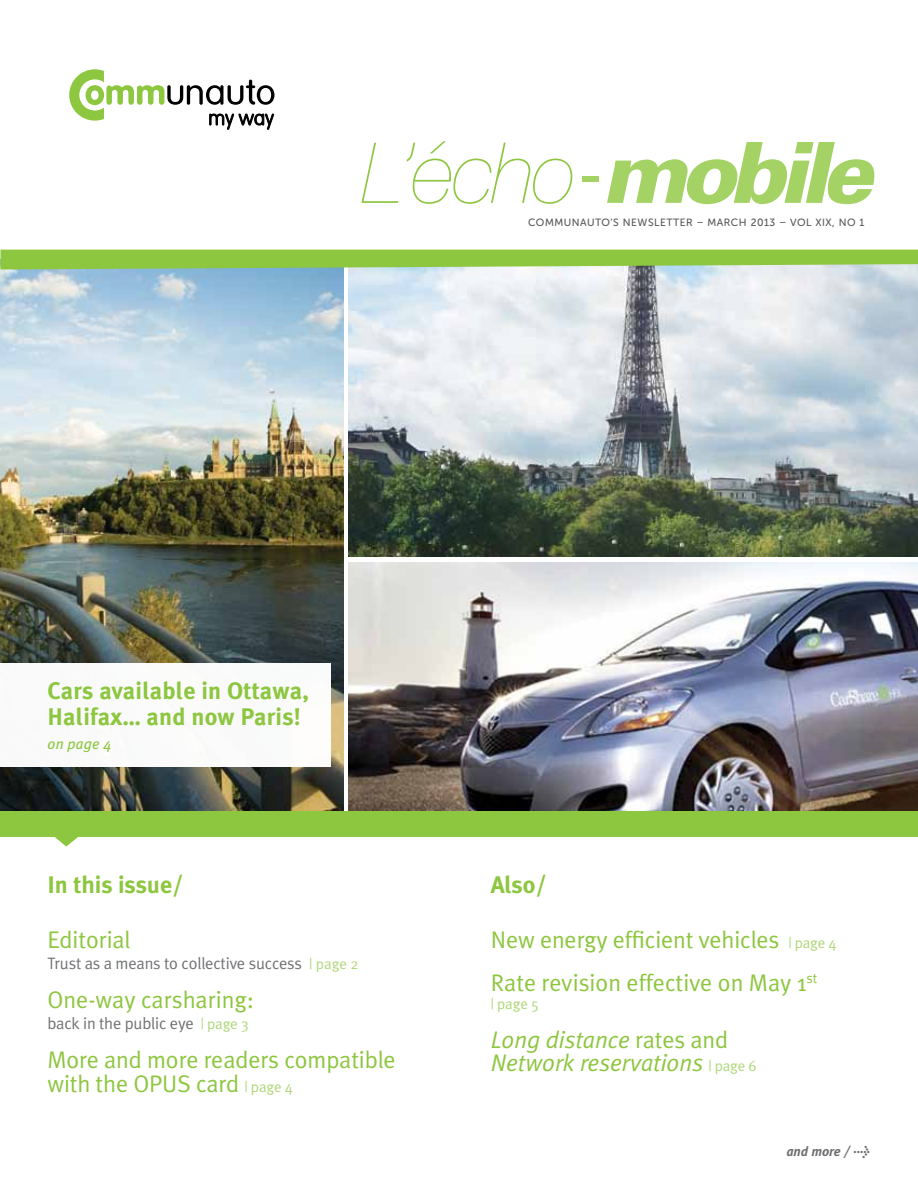
<style>
.page{position:relative;width:918px;height:1188px;background:#fff}
.page>*{position:absolute;margin:0;border:0;box-sizing:border-box;transform-origin:0 0}
.t1{font:italic 200 84.3px "Helvetica Neue";color:#8dc63f}
.t2{font:24px/24px "Meta Plus Normal";letter-spacing:-.005em;color:#8dc63f}
.t3{font:700 24px/25.5px "Meta Plus";letter-spacing:.01em;color:#8dc63f}
.t4{font:italic 24px/22.5px "Meta Plus Normal";letter-spacing:-.005em;color:#8dc63f}
.t5{font:16.5px "Meta Plus Normal";letter-spacing:-.01em;color:#717275}
.t6{font:italic 15px "Meta Plus";letter-spacing:.01em;color:#8dc63f}
.t7{font:15px "Meta Plus Normal";color:#afd779}
.t8{font:italic 700 13.5px "Meta Plus";color:#6d6e71}
.t9{font:10.5px "Museo Sans Rounded 500";letter-spacing:.05em;color:#58595b}
.s1{font-family:"Helvetica CY Plain";font-weight:400;font-style:normal;color:#a4d265}
.s2{font-family:"Univers";font-weight:900;color:#a4d265}
.s3{font-size:15px;color:#afd779}
.s4{font-style:normal}
.s5{font-style:normal;font-size:15px;color:#afd779}
</style>
<div class="page">
<img style="left:348px;top:269px;width:570px;height:288px">
<img style="left:0;top:269px;width:343px;height:542px">
<img style="left:348px;top:562px;width:570px;height:249px">
<svg style="left:0;top:250px;width:918px;height:19px;background:#94c852"></svg>
<svg style="left:53px;top:836px;width:27px;height:11px"></svg>
<div style="left:0;top:811px;width:918px;height:25px;background:#8dc63f"></div>
<div style="left:0;top:663px;width:331px;height:104px;background:#fff"></div>
<svg style="left:69px;top:69px;width:205px;height:61px"></svg>
<h1 class="t1" style="left:362px;top:125px;width:512px">L’écho<span class="s1">-</span><span class="s2">mobile</span></h1>
<p class="t3" style="left:47px;top:678px;width:263px">Cars available in Ottawa,<br>Halifax… and now Paris!</p>
<p class="t6" style="left:47px;top:735px;width:65px">on page 4</p>
<p class="t9" style="left:528px;top:216px;width:188px">COMMUNAUTO’S NEWSLETTER – MAR</p>
<p class="t9" style="left:731px;top:216px;width:135px">CH 2013 – VOL XIX, NO 1</p>
<p class="t3" style="left:47px;top:872px;width:138px">In this issue/</p>
<p class="t3" style="left:491px;top:872px;width:58px">Also/</p>
<p class="t2" style="left:47px;top:927px;width:85px">Editorial</p>
<p class="t5" style="left:47px;top:953px;width:313px">Trust as a means to collective success <span class="s3">| page 2</span></p>
<p class="t2" style="left:47px;top:987px;width:208px">One-way carsharing:</p>
<p class="t5" style="left:47px;top:1013px;width:203px">back in the public eye <span class="s3">| page 3</span></p>
<p class="t2" style="left:47px;top:1047px;width:350px">More and more readers compatible with the OPUS card <span class="s3">| page 4</span></p>
<p class="t2" style="left:491px;top:917px;width:347px;line-height:43.5px">New energy efficient vehicles <span class="s3">| page 4<br></span>Rate revision effective on May 1<sup>st</sup></p>
<p class="t7" style="left:491px;top:995px;width:50px">| page 5</p>
<p class="t4" style="left:491px;top:1028px;width:267px">Long distance <span class="s4">rates and<br></span>Network reservations <span class="s5">| page 6</span></p>
<p class="t8" style="left:787px;top:1144px;width:85px">and more / &gt;</p>
</div>
